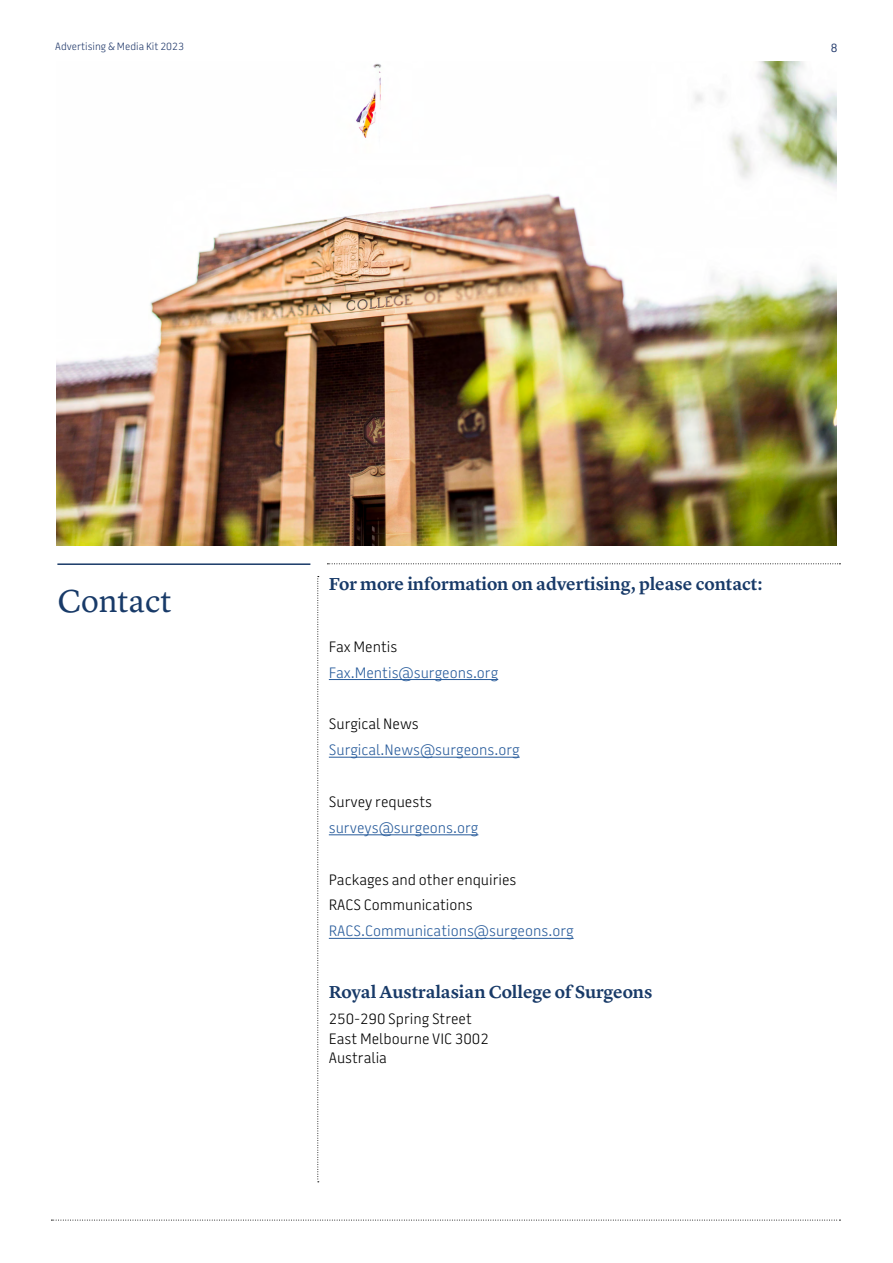
<style>
.page{position:relative;width:893px;height:1263px;background:#fff}
.page>*{position:absolute;margin:0;border:0;box-sizing:border-box;transform-origin:0 0}
.t1{font:33px "Lyon Text";color:#183a68}
.t2{font:600 18px "Lyon Text";letter-spacing:-.005em;color:#183a68}
.t3{font:300 15px/19.5px "Battersea SANS";color:#000}
.t4{font:300 15px "Battersea SANS";color:#275b9b}
.t5{font:12px "Battersea SANS";color:#1f3769}
.t6{font:300 10.5px "Battersea SANS";color:#1f3769}
</style>
<div class="page">
<hr style="left:57px;top:563px;width:253px;height:2px;background:#183a68">
<svg style="left:327px;top:563px;width:513px;height:1px"></svg>
<svg style="left:51px;top:1220px;width:789px;height:1px"></svg>
<svg style="left:317px;top:576px;width:2px;height:606px"></svg>
<hr style="left:329px;top:679px;width:169px;height:1px;background:#275b9b">
<hr style="left:329px;top:757px;width:191px;height:1px;background:#275b9b">
<hr style="left:329px;top:834px;width:149px;height:1px;background:#275b9b">
<hr style="left:329px;top:938px;width:245px;height:1px;background:#275b9b">
<img style="left:56px;top:62px;width:781px;height:484px">
<p class="t6" style="left:55px;top:40px;width:130px">Advertising &amp; Media Kit 2023</p>
<p class="t5" style="left:831px;top:39px;width:8px">8</p>
<h1 class="t1" style="left:57px;top:576px;width:116px">Contact</h1>
<p class="t2" style="left:329px;top:570px;width:435px">For more information on advertising, please contact:</p>
<p class="t3" style="left:329px;top:637px;width:70px">Fax Mentis</p>
<p class="t4" style="left:329px;top:662px;width:171px">Fax.Mentis@surgeons.org</p>
<p class="t3" style="left:329px;top:715px;width:91px">Surgical News</p>
<p class="t4" style="left:329px;top:740px;width:192px">Surgical.News@surgeons.org</p>
<p class="t3" style="left:329px;top:792px;width:105px">Survey requests</p>
<p class="t4" style="left:329px;top:818px;width:151px">surveys@surgeons.org</p>
<p class="t3" style="left:329px;top:867px;width:189px;line-height:25.8px">Packages and other enquiries<br>RACS Communications</p>
<p class="t4" style="left:329px;top:921px;width:246px">RACS.Communications@surgeons.org</p>
<p class="t2" style="left:329px;top:978px;width:325px">Royal Australasian College of Surgeons</p>
<p class="t3" style="left:329px;top:1009px;width:162px">250-290 Spring Street<br>East Melbourne VIC 3002<br>Australia</p>
</div>
